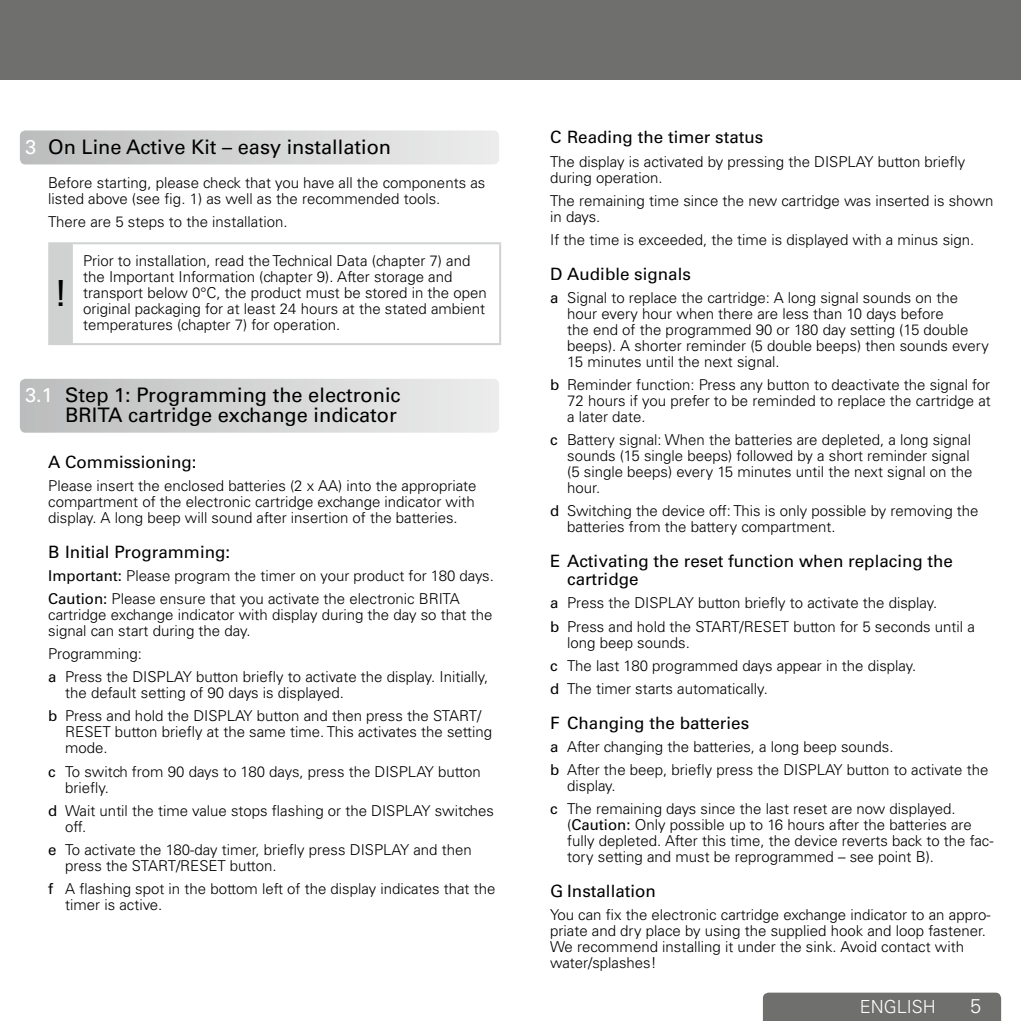
<style>
.page{position:relative;width:1021px;height:1021px;background:#fff}
.page>*{position:absolute;margin:0;border:0;box-sizing:border-box;transform-origin:0 0}
.t1{font:500 36px "Univers CE";color:#000}
.t2{font:500 20px/20px "Univers CE";color:#000;text-align:right}
.t3{font:300 20px "Univers";color:#fff}
.t4{font:300 18px "Univers";color:#fff}
.t5{font:500 17px/18px "Univers CE";color:#000}
.t6{font:300 15px/16px "Univers CE";color:#000}
.s1{color:#fff}
.s2{font-weight:500}
</style>
<div class="page">
<div style="left:0;top:0;width:1020px;height:79px;background:#6f6f6e"></div>
<div style="left:763px;top:992px;width:238px;height:28px;background:#6f6f6e"></div>
<svg style="left:20px;top:130px;width:479px;height:34px;background:#d4d5d5"></svg>
<div style="left:49px;top:243px;width:23px;height:101px;background:#d0d1d1"></div>
<hr style="left:48px;top:242px;width:24px;height:2px;background:#d0d1d1">
<hr style="left:48px;top:244px;width:2px;height:99px;background:#d0d1d1">
<hr style="left:72px;top:242px;width:429px;height:2px;background:#d0d1d1">
<hr style="left:71px;top:244px;width:2px;height:99px;background:#d0d1d1">
<hr style="left:499px;top:244px;width:2px;height:99px;background:#d0d1d1">
<hr style="left:48px;top:343px;width:24px;height:2px;background:#d0d1d1">
<hr style="left:72px;top:343px;width:429px;height:2px;background:#d0d1d1">
<svg style="left:20px;top:379px;width:479px;height:53px;background:#d4d4d4"></svg>
<h2 class="t2" style="left:25px;top:137px;width:367px"><span class="s1">3</span> On Line Active Kit – easy installation</h2>
<p class="t6" style="left:48px;top:174px;width:438px">Before starting, please check that you have all the components as listed above (see fig. 1) as well as the recommended tools.</p>
<p class="t6" style="left:48px;top:214px;width:241px">There are 5 steps to the installation.</p>
<h1 class="t1" style="left:54px;top:273px;width:16px">!</h1>
<p class="t6" style="left:83px;top:253px;width:405px">Prior to installation, read the Technical Data (chapter 7) and the Important Information (chapter 9). After storage and transport below 0°C, the product must be stored in the open original packaging for at least 24 hours at the stated ambient temperatures (chapter 7) for operation.</p>
<h2 class="t2" style="left:25px;top:385px;width:377px"><span class="s1">3.1</span> Step 1: Programming the electronic<br>BRITA cartridge exchange indicator</h2>
<p class="t5" style="left:48px;top:453px;width:150px">A Commissioning:</p>
<p class="t6" style="left:48px;top:478px;width:430px">Please insert the enclosed batteries (2 x AA) into the appropriate compartment of the electronic cartridge exchange indicator with display. A long beep will sound after insertion of the batteries.</p>
<p class="t5" style="left:48px;top:543px;width:183px">B Initial Programming:</p>
<p class="t6" style="left:48px;top:564px;width:447px;line-height:23px"><span class="s2">Important:</span> Please program the timer on your product for 180 days.<br><span class="s2">Caution:</span> Please ensure that you activate the electronic BRITA</p>
<p class="t6" style="left:48px;top:607px;width:446px">cartridge exchange indicator with display during the day so that the signal can start during the day.</p>
<p class="t6" style="left:48px;top:642px;width:442px;line-height:23px">Programming:<br><span class="s2">a</span> Press the DISPLAY button briefly to activate the display. Initially,</p>
<p class="t6" style="left:48px;top:681px;width:434px;line-height:23px;text-indent:17px">the default setting of 90 days is displayed.<br><span class="s2">b</span> Press and hold the DISPLAY button and then press the START/</p>
<p class="t6" style="left:65px;top:724px;width:428px">RESET button briefly at the same time. This activates the setting mode.</p>
<p class="t6" style="left:65px;top:763px;width:417px;text-indent:-17px"><span class="s2">c</span> To switch from 90 days to 180 days, press the DISPLAY button briefly.</p>
<p class="t6" style="left:65px;top:802px;width:430px;text-indent:-17px"><span class="s2">d</span> Wait until the time value stops flashing or the DISPLAY switches off.</p>
<p class="t6" style="left:65px;top:841px;width:408px;text-indent:-17px"><span class="s2">e</span> To activate the 180-day timer, briefly press DISPLAY and then press the START/RESET button.</p>
<p class="t6" style="left:65px;top:880px;width:431px;text-indent:-17px"><span class="s2">f</span> A flashing spot in the bottom left of the display indicates that the timer is active.</p>
<p class="t5" style="left:550px;top:129px;width:215px">C Reading the timer status</p>
<p class="t6" style="left:550px;top:153px;width:417px">The display is activated by pressing the DISPLAY button briefly during operation.</p>
<p class="t6" style="left:550px;top:193px;width:445px">The remaining time since the new cartridge was inserted is shown in days.</p>
<p class="t6" style="left:550px;top:232px;width:425px">If the time is exceeded, the time is displayed with a minus sign.</p>
<p class="t5" style="left:550px;top:265px;width:142px">D Audible signals</p>
<p class="t6" style="left:567px;top:290px;width:423px;text-indent:-17px"><span class="s2">a</span> Signal to replace the cartridge: A long signal sounds on the hour every hour when there are less than 10 days before<br>the end of the programmed 90 or 180 day setting (15 double beeps). A shorter reminder (5 double beeps) then sounds every 15 -minutes until the next signal.</p>
<p class="t6" style="left:567px;top:377px;width:425px;text-align:justify;text-indent:-17px"><span class="s2">b</span> Reminder function: Press any button to deactivate the signal for 72 hours if you prefer to be reminded to replace the cartridge at a later date.</p>
<p class="t6" style="left:567px;top:432px;width:406px;text-indent:-17px"><span class="s2">c</span> Battery signal: When the batteries are depleted, a long signal sounds (15 single beeps) followed by a short reminder signal (5 single beeps) every 15 minutes until the next signal on the hour.</p>
<p class="t6" style="left:567px;top:503px;width:413px;text-indent:-17px"><span class="s2">d</span> Switching the device off: This is only possible by removing the batteries from the battery compartment.</p>
<p class="t5" style="left:567px;top:553px;width:387px;text-indent:-17px">E Activating the reset function when replacing the cartridge</p>
<p class="t6" style="left:550px;top:592px;width:426px;line-height:23px"><span class="s2">a</span> Press the DISPLAY button briefly to activate the display.<br><span class="s2">b</span> Press and hold the START/RESET button for 5 seconds until a</p>
<p class="t6" style="left:550px;top:631px;width:367px;line-height:23px;text-indent:17px">long beep sounds.<br><span class="s2">c</span> The last 180 programmed days appear in the display. <span class="s2">d</span> The timer starts automatically.</p>
<p class="t5" style="left:550px;top:714px;width:200px">F Changing the batteries</p>
<p class="t6" style="left:550px;top:735px;width:440px;line-height:23px"><span class="s2">a</span> After changing the batteries, a long beep sounds.<br><span class="s2">b</span> After the beep, briefly press the DISPLAY button to activate the</p>
<p class="t6" style="left:550px;top:774px;width:407px;line-height:23px;text-indent:17px">display.<br><span class="s2">c</span> The remaining days since the last reset are now displayed.</p>
<p class="t6" style="left:567px;top:817px;width:428px">(<span class="s2">Caution:</span> Only possible up to 16 hours after the batteries are fully depleted. After this time, the device reverts back to the fac&shy;tory setting and must be reprogrammed – see point B).</p>
<p class="t5" style="left:550px;top:882px;width:107px">G Installation</p>
<p class="t6" style="left:550px;top:907px;width:442px">You can fix the electronic cartridge exchange indicator to an appro&shy;priate and dry place by using the supplied hook and loop fastener.<br>We recommend installing it under the sink. Avoid contact with water/splashes!</p>
<p class="t4" style="left:859px;top:995px;width:77px">ENGLISH</p>
<h2 class="t3" style="left:970px;top:993px;width:13px">5</h2>
</div>
